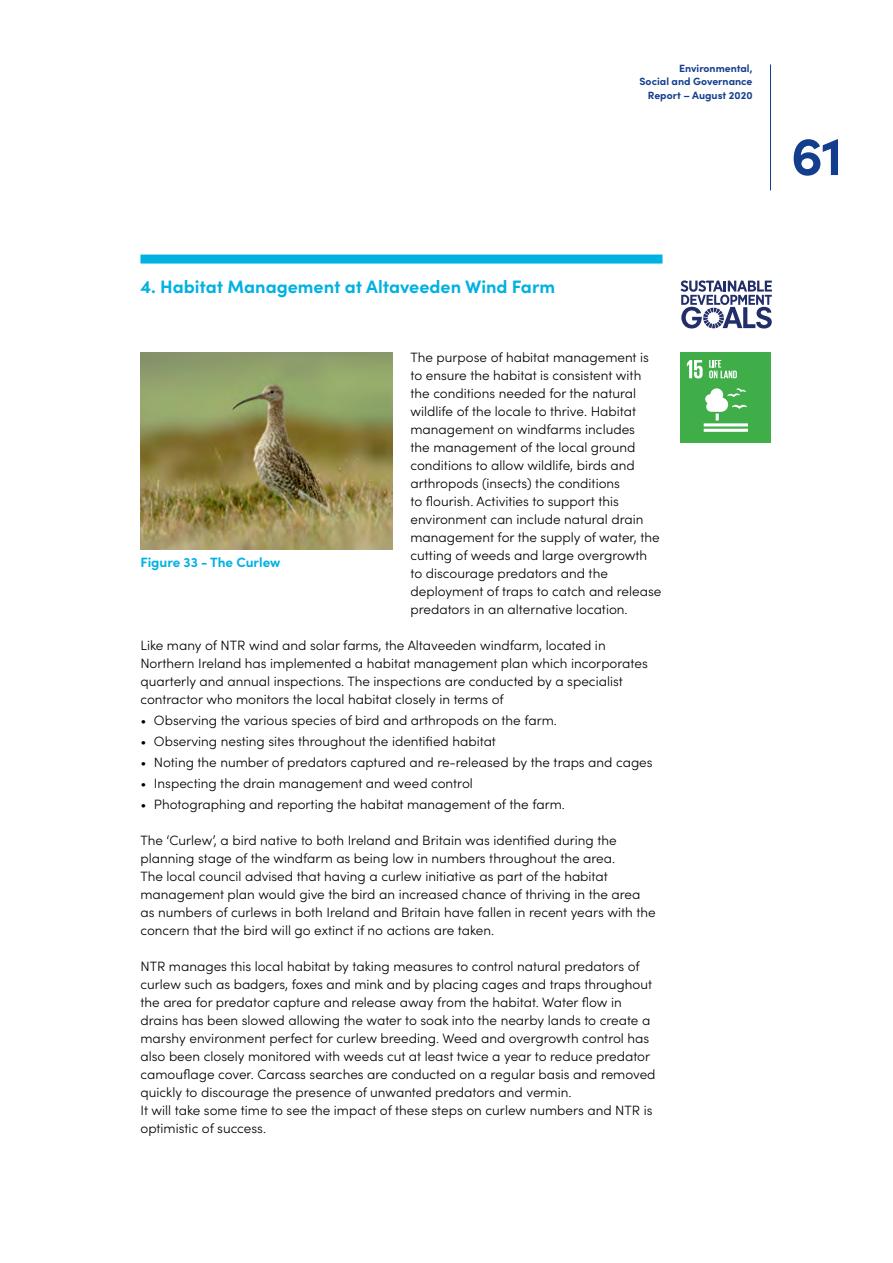
<style>
.page{position:relative;width:893px;height:1263px;background:#fff}
.page>*{position:absolute;margin:0;border:0;box-sizing:border-box;transform-origin:0 0}
.t1{font:700 54px "Sofia Pro";color:#133d8d}
.t2{font:700 18px "Sofia Pro";color:#00b1e1}
.t3{font:300 13.5px/18px "Sofia Pro";color:#000}
.t4{font:700 13.5px "Sofia Pro";color:#00b1e1}
.t5{font:700 10.5px/13.5px "Sofia Pro";color:#133d8d;text-align:right}
</style>
<div class="page">
<div style="left:140px;top:255px;width:522px;height:9px;background:#00b1e1"></div>
<div style="left:680px;top:352px;width:91px;height:91px;background:#3fae49"></div>
<hr style="left:704px;top:423px;width:44px;height:3px;background:#fff">
<hr style="left:704px;top:429px;width:44px;height:3px;background:#fff">
<svg style="left:705px;top:388px;width:42px;height:33px"></svg>
<svg style="left:687px;top:360px;width:16px;height:18px"></svg>
<svg style="left:709px;top:360px;width:28px;height:18px"></svg>
<img style="left:140px;top:352px;width:252px;height:197px">
<svg style="left:680px;top:280px;width:92px;height:48px"></svg>
<hr style="left:770px;top:64px;width:1px;height:126px;background:#133d8d">
<p class="t5" style="left:639px;top:61px;width:114px">Environmental,<br>Social and Governance<br>Report – August 2020</p>
<h1 class="t1" style="left:791px;top:114px;width:53px">61</h1>
<h2 class="t2" style="left:140px;top:273px;width:416px">4. Habitat Management at Altaveeden Wind Farm</h2>
<p class="t3" style="left:410px;top:348px;width:252px">The purpose of habitat management is to ensure the habitat is consistent with the conditions needed for the natural wildlife of the locale to thrive. Habitat management on windfarms includes<br>the management of the local ground conditions to allow wildlife, birds and arthropods (insects) the conditions<br>to flourish. Activities to support this environment can include natural drain management for the supply of water, the cutting of weeds and large overgrowth to discourage predators and the deployment of traps to catch and release predators in an alternative location.</p>
<p class="t3" style="left:140px;top:636px;width:509px">Like many of NTR wind and solar farms, the Altaveeden windfarm, located in Northern Ireland has implemented a habitat management plan which incorporates quarterly and annual inspections. The inspections are conducted by a specialist contractor who monitors the local habitat closely in terms of</p>
<p class="t3" style="left:140px;top:711px;width:418px">• Observing the various species of bird and arthropods on the farm.</p>
<p class="t3" style="left:140px;top:732px;width:357px">• Observing nesting sites throughout the identified habitat</p>
<p class="t3" style="left:140px;top:753px;width:514px">• Noting the number of predators captured and re-released by the traps and cages</p>
<p class="t3" style="left:140px;top:774px;width:334px">• Inspecting the drain management and weed control</p>
<p class="t3" style="left:140px;top:795px;width:426px">• Photographing and reporting the habitat management of the farm.</p>
<p class="t3" style="left:140px;top:831px;width:517px">The ‘Curlew’, a bird native to both Ireland and Britain was identified during the planning stage of the windfarm as being low in numbers throughout the area.<br>The local council advised that having a curlew initiative as part of the habitat management plan would give the bird an increased chance of thriving in the area as numbers of curlews in both Ireland and Britain have fallen in recent years with the concern that the bird will go extinct if no actions are taken.</p>
<p class="t3" style="left:140px;top:957px;width:517px">NTR manages this local habitat by taking measures to control natural predators of curlew such as badgers, foxes and mink and by placing cages and traps throughout the area for predator capture and release away from the habitat. Water flow in drains has been slowed allowing the water to soak into the nearby lands to create a marshy environment perfect for curlew breeding. Weed and overgrowth control has also been closely monitored with weeds cut at least twice a year to reduce predator camouflage cover. Carcass searches are conducted on a regular basis and removed quickly to discourage the presence of unwanted predators and vermin.<br>It will take some time to see the impact of these steps on curlew numbers and NTR is optimistic of success.</p>
<p class="t4" style="left:140px;top:552px;width:142px">Figure 33 - The Curlew</p>
</div>
